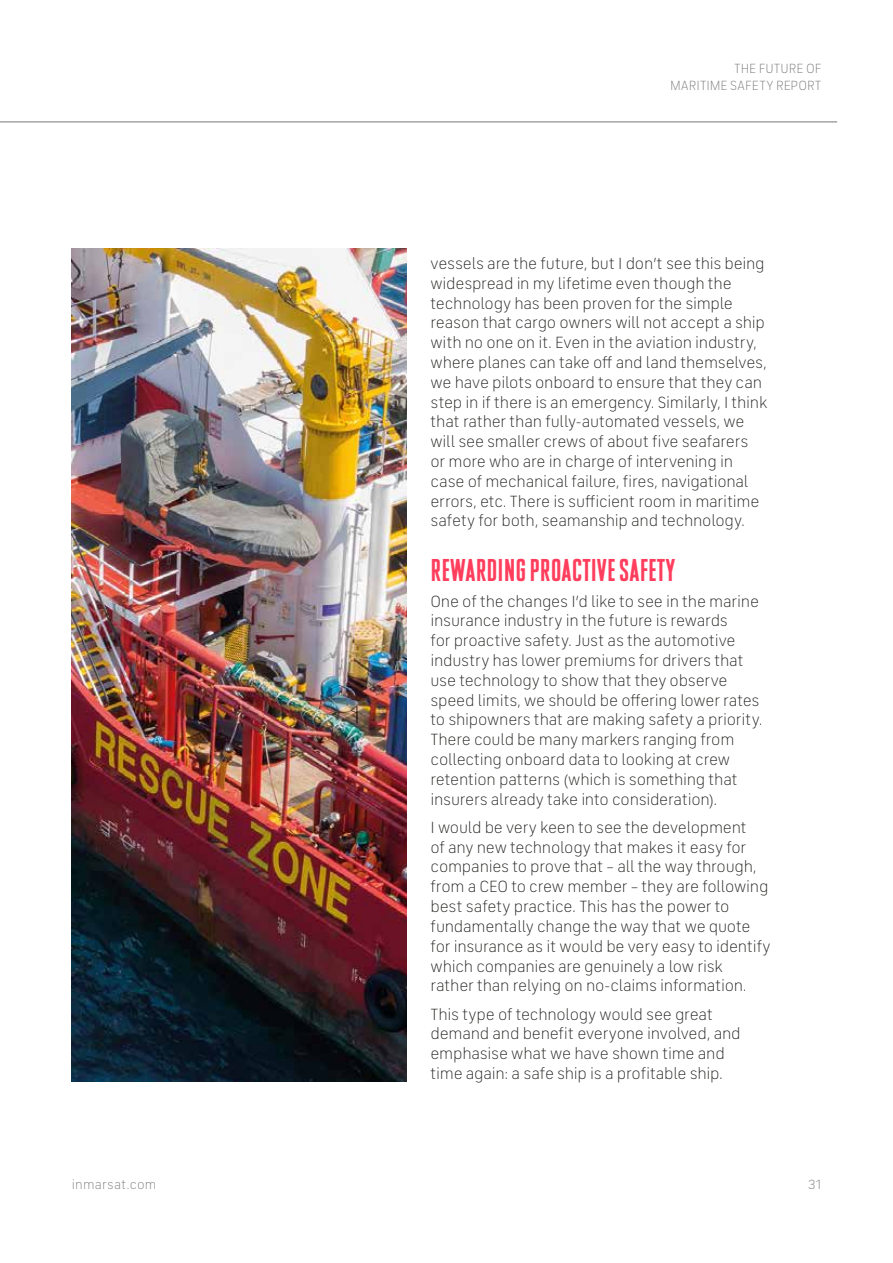
<style>
.page{position:relative;width:893px;height:1263px;background:#fff}
.page>*{position:absolute;margin:0;border:0;box-sizing:border-box;transform-origin:0 0}
.t1{font:31.5px "Inmarsat Infinite Standard";color:#ff3d5c}
.t2{font:300 16.5px/19.8px "FS Industrie";letter-spacing:-.015em;color:#1d1d1b}
.t3{font:300 13.5px/16.5px "FS Industrie";letter-spacing:.005em;color:#777776;text-align:right}
</style>
<div class="page">
<img style="left:72px;top:249px;width:335px;height:832px">
<hr style="left:0;top:121px;width:837px;height:1px;background:#777776">
<p class="t3" style="left:670px;top:61px;width:153px">THE FUTURE OF<br>MARITIME SAFETY REPORT</p>
<p class="t2" style="left:431px;top:254px;width:338px">vessels are the future, but I don’t see this being widespread in my lifetime even though the technology has been proven for the simple reason that cargo owners will not accept a ship with no one on it. Even in the aviation industry, where planes can take off and land themselves, we have pilots onboard to ensure that they can step in if there is an emergency. Similarly, I think that rather than fully-automated vessels, we will see smaller crews of about five seafarers or more who are in charge of intervening in case of mechanical failure, fires, navigational errors, etc. There is sufficient room in maritime safety for both, seamanship and technology.</p>
<h1 class="t1" style="left:431px;top:559px;width:246px">REWARDING PROACTIVE SAFETY</h1>
<p class="t2" style="left:431px;top:591px;width:334px">One of the changes I’d like to see in the marine insurance industry in the future is rewards<br>for proactive safety. Just as the automotive industry has lower premiums for drivers that use technology to show that they observe speed limits, we should be offering lower rates to shipowners that are making safety a priority.<br>There could be many markers ranging from collecting onboard data to looking at crew retention patterns (which is something that insurers already take into consideration).</p>
<p class="t2" style="left:431px;top:818px;width:342px">I would be very keen to see the development<br>of any new technology that makes it easy for companies to prove that – all the way through, from a CEO to crew member – they are following best safety practice. This has the power to fundamentally change the way that we quote for insurance as it would be very easy to identify which companies are genuinely a low risk<br>rather than relying on no-claims information.</p>
<p class="t2" style="left:431px;top:1004px;width:312px">This type of technology would see great demand and benefit everyone involved, and emphasise what we have shown time and time again: a safe ship is a profitable ship.</p>
<p class="t3" style="left:72px;top:1176px;width:86px">inmarsat.com</p>
<p class="t3" style="left:808px;top:1176px;width:15px">31</p>
</div>
